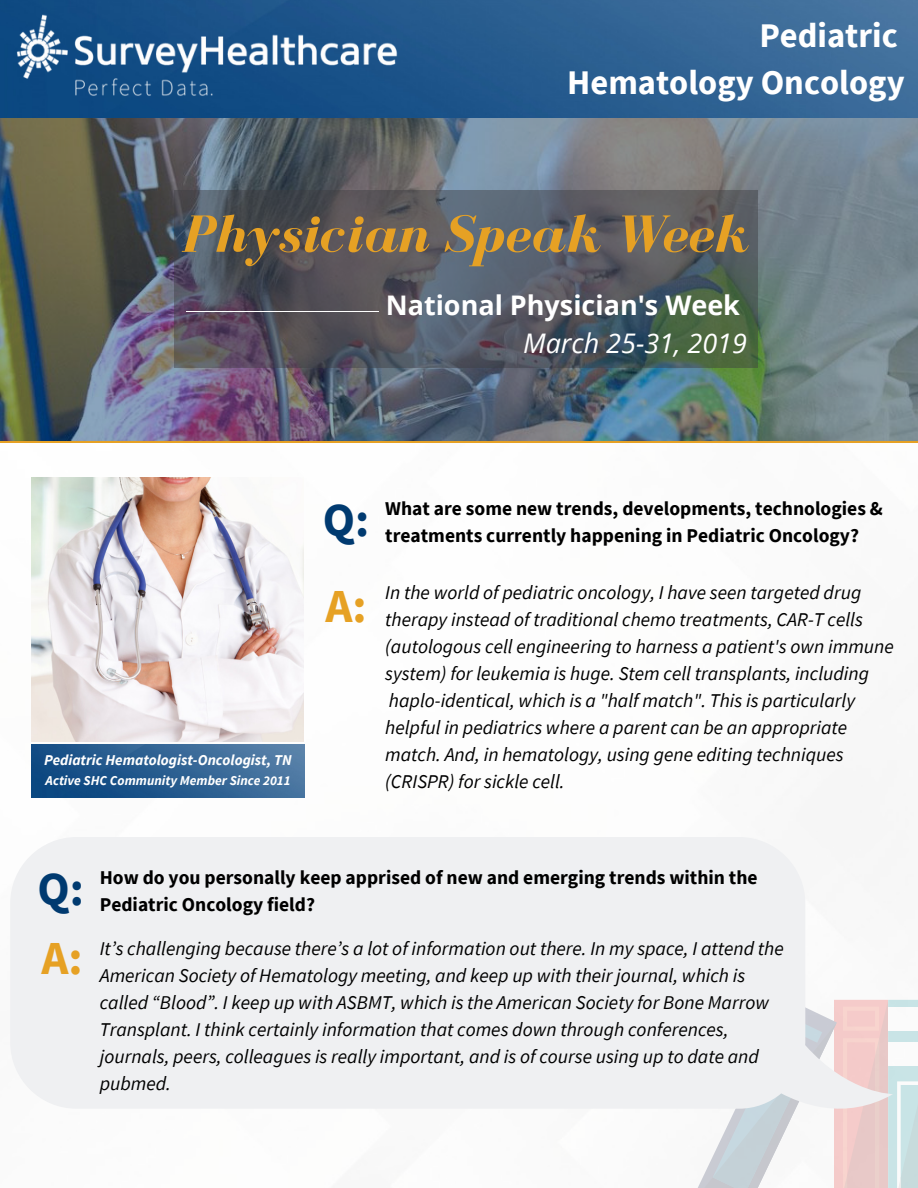
<style>
.page{position:relative;width:918px;height:1188px;background:#fff}
.page>*{position:absolute;margin:0;border:0;box-sizing:border-box;transform-origin:0 0}
.t1{font:italic 700 54px "Bodoni FLF";color:#e6a124}
.t2{font:700 47.25px "Source Sans Pro";color:#003a70}
.t3{font:700 47.25px "Source Sans Pro";color:#e6a124}
.t4{font:700 34.5px/47.2px "Source Sans Pro";color:#fff;text-align:right}
.t5{font:700 27px "Open Sans";color:#fff}
.t6{font:italic 27px "Open Sans";color:#fff}
.t7{font:italic 19.5px/27px "Source Sans Pro";color:#000}
.t8{font:700 19.5px/27px "Source Sans Pro";color:#000}
.t9{font:italic 700 15px "Source Sans Pro";color:#fff}
.t10{font:italic 700 13.5px "Source Sans Pro";color:#fff}
</style>
<div class="page">
<img style="left:421px;top:0;width:497px;height:110px">
<img style="left:0;top:110px;width:918px;height:331px">
<img style="left:0;top:0;width:421px;height:118px">
<svg style="left:174px;top:190px;width:584px;height:178px;background:#53585e"></svg>
<svg style="left:697px;top:999px;width:221px;height:189px"></svg>
<svg style="left:10px;top:837px;width:883px;height:285px;fill:#eff0f2"></svg>
<hr style="left:0;top:441px;width:918px;height:2px;background:#e6a124">
<hr style="left:186px;top:311px;width:192px;height:1px;background:#fff">
<img style="left:31px;top:477px;width:273px;height:264px">
<img style="left:31px;top:744px;width:274px;height:53px">
<h3 class="t4" style="left:567px;top:11px;width:339px">Pediatric<br>Hematology Oncology</h3>
<h1 class="t1" style="left:182px;top:205px;width:566px">Physician Speak Week</h1>
<h3 class="t5" style="left:386px;top:287px;width:356px">National Physician's Week</h3>
<h3 class="t6" style="left:523px;top:324px;width:225px">March 25-31, 2019</h3>
<p class="t9" style="left:44px;top:750px;width:249px">Pediatric Hematologist-Oncologist, TN</p>
<p class="t10" style="left:46px;top:772px;width:247px">Active SHC Community Member Since 2011</p>
<h2 class="t2" style="left:323px;top:490px;width:48px">Q:</h2>
<p class="t8" style="left:385px;top:495px;width:499px">What are some new trends, developments, technologies &amp; treatments currently happening in Pediatric Oncology?</p>
<h2 class="t3" style="left:326px;top:576px;width:43px">A:</h2>
<p class="t7" style="left:385px;top:578px;width:510px">In the world of pediatric oncology, I have seen targeted drug therapy instead of traditional chemo treatments, CAR-T cells (autologous cell engineering to harness a patient's own immune system) for leukemia is huge. Stem cell transplants, including haplo-identical, which is a "half match". This is particularly helpful in pediatrics where a parent can be an appropriate match. And, in hematology, using gene editing techniques (CRISPR) for sickle cell.</p>
<h2 class="t2" style="left:37px;top:858px;width:48px">Q:</h2>
<p class="t8" style="left:100px;top:863px;width:659px">How do you personally keep apprised of new and emerging trends within the<br>Pediatric Oncology field?</p>
<h2 class="t3" style="left:42px;top:928px;width:43px">A:</h2>
<p class="t7" style="left:100px;top:935px;width:686px">It’s challenging because there’s a lot of information out there. In my space, I attend the American Society of Hematology meeting, and keep up with their journal, which is called “Blood”. I keep up with ASBMT, which is the American Society for Bone Marrow Transplant. I think certainly information that comes down through conferences, journals, peers, colleagues is really important, and is of course using up to date and pubmed.</p>
</div>
